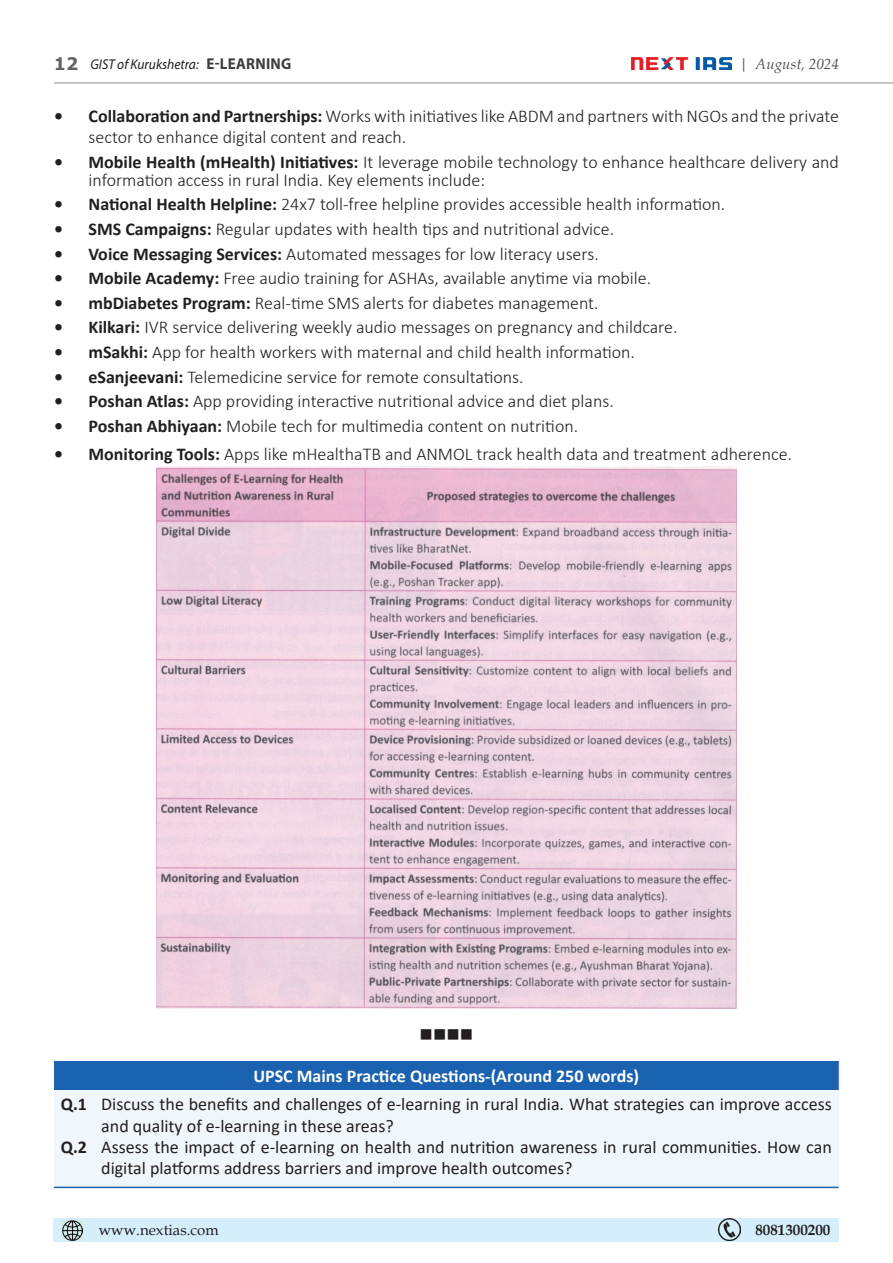
<style>
.page{position:relative;width:893px;height:1263px;background:#fff}
.page>*{position:absolute;margin:0;border:0;box-sizing:border-box;transform-origin:0 0}
.t1{font:300 18px/21.6px "Calibri";color:#231f20}
.t2{font:18px/21.6px "Calibri";color:#231f20}
.t3{font:700 18px "Calibri";color:#fff}
.t4{font:18px "Wingdings";color:#231f20}
.t5{font:15px "Book Antiqua";color:#231f20}
.t6{font:italic 15px "Book Antiqua";color:#4b4c4d}
.t7{font:700 15px "Book Antiqua";color:#231f20}
.t8{font:italic 14.25px "Myriad Pro";color:#231f20;scale:.95 1}
.s1{font-family:"Verdana";font-weight:700;font-style:normal;font-size:17.25px;color:#636366}
.s2{font-weight:700;font-style:normal;font-size:15.75px;color:#3e3e3f}
.s3{font-weight:700}
</style>
<div class="page">
<img style="left:631px;top:58px;width:100px;height:11px">
<hr style="left:54px;top:82px;width:839px;height:1px;background:#939598">
<div style="left:53px;top:1218px;width:786px;height:24px;background:#d4effb"></div>
<img style="left:62px;top:1220px;width:21px;height:20px">
<img style="left:718px;top:1218px;width:22px;height:22px">
<img style="left:156px;top:467px;width:581px;height:542px">
<div style="left:54px;top:1061px;width:785px;height:29px;background:#1a61af"></div>
<div style="left:54px;top:1090px;width:785px;height:97px;background:#f0f7fc"></div>
<svg style="left:838px;top:1061px;width:1px;height:29px"></svg>
<hr style="left:54px;top:1187px;width:785px;height:1px;background:#1a61af">
<p class="t8" style="left:54px;top:56px;width:252px"><span class="s1">12</span> GIST of Kurukshetra: <span class="s2">E-LEARNING</span></p>
<p class="t6" style="left:739px;top:54px;width:101px">| August, 2024</p>
<p class="t1" style="left:88px;top:105px;width:752px;text-indent:-34px"><span class="s3">• Collaboration and Partnerships:</span> Works with initiatives like ABDM and partners with NGOs and the private sector to enhance digital content and reach.</p>
<p class="t1" style="left:88px;top:153px;width:752px;line-height:18px;text-indent:-34px"><span class="s3">• Mobile Health (mHealth) Initiatives:</span> It leverage mobile technology to enhance healthcare delivery and information access in rural India. Key elements include:</p>
<p class="t1" style="left:54px;top:193px;width:673px"><span class="s3">• National Health Helpline:</span> 24x7 toll-free helpline provides accessible health information.</p>
<p class="t1" style="left:54px;top:218px;width:562px"><span class="s3">• SMS Campaigns:</span> Regular updates with health tips and nutritional advice.</p>
<p class="t1" style="left:54px;top:243px;width:546px"><span class="s3">• Voice Messaging Services:</span> Automated messages for low literacy users.</p>
<p class="t1" style="left:54px;top:267px;width:599px"><span class="s3">• Mobile Academy:</span> Free audio training for ASHAs, available anytime via mobile.</p>
<p class="t1" style="left:54px;top:292px;width:546px"><span class="s3">• mbDiabetes Program:</span> Real-time SMS alerts for diabetes management.</p>
<p class="t1" style="left:54px;top:316px;width:625px"><span class="s3">• Kilkari:</span> IVR service delivering weekly audio messages on pregnancy and childcare.</p>
<p class="t1" style="left:54px;top:341px;width:582px"><span class="s3">• mSakhi:</span> App for health workers with maternal and child health information.</p>
<p class="t1" style="left:54px;top:366px;width:471px"><span class="s3">• eSanjeevani:</span> Telemedicine service for remote consultations.</p>
<p class="t1" style="left:54px;top:390px;width:561px"><span class="s3">• Poshan Atlas:</span> App providing interactive nutritional advice and diet plans.</p>
<p class="t1" style="left:54px;top:415px;width:526px"><span class="s3">• Poshan Abhiyaan:</span> Mobile tech for multimedia content on nutrition.</p>
<p class="t1" style="left:54px;top:443px;width:739px"><span class="s3">• Monitoring Tools:</span> Apps like mHealthaTB and ANMOL track health data and treatment adherence.</p>
<p class="t4" style="left:420px;top:1025px;width:55px">■■■■</p>
<p class="t3" style="left:253px;top:1063px;width:387px">UPSC Mains Practice Questions-(Around 250 words)</p>
<p class="t2" style="left:101px;top:1093px;width:732px;text-indent:-40px"><span class="s3">Q.1</span> Discuss the benefits and challenges of e-learning in rural India. What strategies can improve access and quality of e-learning in these areas?</p>
<p class="t2" style="left:101px;top:1136px;width:732px;line-height:21px;text-indent:-40px"><span class="s3">Q.2</span> Assess the impact of e-learning on health and nutrition awareness in rural communities. How can digital platforms address barriers and improve health outcomes?</p>
<p class="t5" style="left:99px;top:1219px;width:121px">www.nextias.com</p>
<p class="t7" style="left:755px;top:1219px;width:77px">8081300200</p>
</div>
